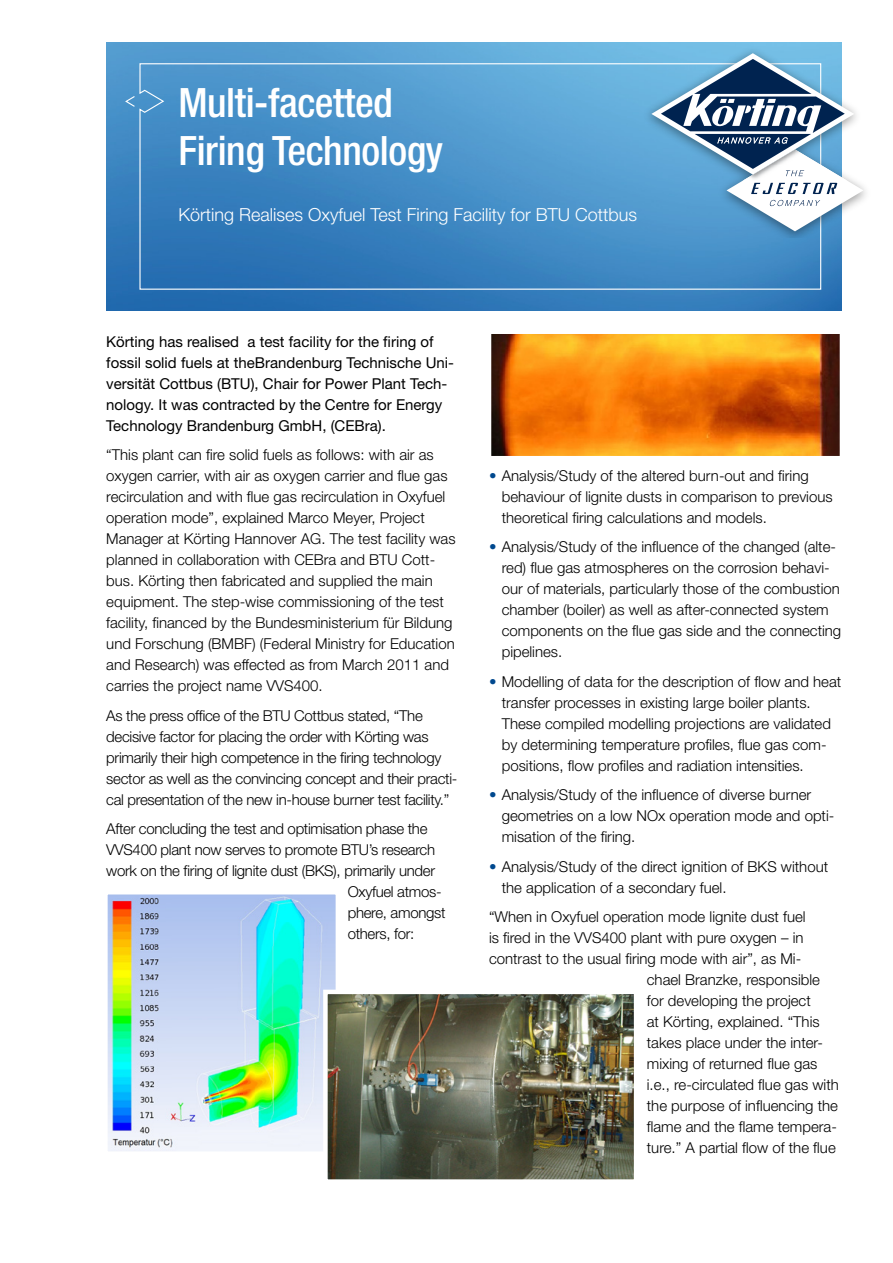
<style>
.page{position:relative;width:893px;height:1263px;background:#fff}
.page>*{position:absolute;margin:0;border:0;box-sizing:border-box;transform-origin:0 0}
.t1{font:500 condensed 40.5px/48.6px "Helvetica Neue LT";letter-spacing:-.01em;color:#fff}
.t2{font:300 18px "Helvetica Neue LT";color:#fff}
.t3{font:300 15px/21px "Helvetica Neue LT";color:#000}
.t4{font:300 15px/21px "Helvetica Neue LT";letter-spacing:-.02em;color:#000}
.t5{font:15px/21px "Helvetica Neue LT";color:#000}
.s1{color:#00488e}
</style>
<div class="page">
<img style="left:106px;top:43px;width:736px;height:267px">
<svg style="left:124px;top:63px;width:698px;height:227px;background:#468ec6"></svg>
<img style="left:642px;top:43px;width:224px;height:194px">
<svg style="left:651px;top:53px;width:212px;height:178px"></svg>
<img style="left:492px;top:334px;width:347px;height:121px">
<div style="left:487px;top:329px;width:357px;height:131px;border:4px solid #fff"></div>
<img style="left:109px;top:896px;width:225px;height:254px">
<div style="left:104px;top:891px;width:235px;height:264px;border:4px solid #fff"></div>
<img style="left:328px;top:995px;width:305px;height:184px">
<div style="left:323px;top:990px;width:315px;height:194px;border:4px solid #fff"></div>
<h1 class="t1" style="left:178px;top:77px;width:266px">Multi-facetted<br>Firing Technology</h1>
<p class="t2" style="left:178px;top:204px;width:460px">Körting Realises Oxyfuel Test Firing Facility for BTU Cottbus</p>
<p class="t5" style="left:106px;top:331px;width:349px">Körting has realised a test facility for the firing of fossil solid fuels at theBrandenburg Technische Uni&shy;versität Cottbus (BTU), Chair for Power Plant Tech&shy;nology. It was contracted by the Centre for Energy Technology Brandenburg GmbH, (CEBra).</p>
<p class="t3" style="left:106px;top:444px;width:351px">“This plant can fire solid fuels as follows: with air as oxygen carrier, with air as oxygen carrier and flue gas recirculation and with flue gas recirculation in Oxyfuel operation mode”, explained Marco Meyer, Project Manager at Körting Hannover AG. The test facility was planned in collaboration with CEBra and BTU Cott&shy;bus. Körting then fabricated and supplied the main equipment. The step-wise commissioning of the test facility, financed by the Bundesministerium für Bildung und Forschung (BMBF) (Federal Ministry for Education and Research) was effected as from March 2011 and carries the project name VVS400.</p>
<p class="t4" style="left:106px;top:705px;width:353px">As the press office of the BTU Cottbus stated, “The decisive factor for placing the order with Körting was primarily their high competence in the firing technology sector as well as the convincing concept and their practi&shy;cal presentation of the new in-house burner test facility.”</p>
<p class="t4" style="left:106px;top:818px;width:323px">After concluding the test and optimisation phase the</p>
<p class="t4" style="left:106px;top:839px;width:330px">VVS400 plant now serves to promote BTU’s research</p>
<p class="t4" style="left:106px;top:860px;width:330px">work on the firing of lignite dust (BKS), primarily under</p>
<p class="t4" style="left:348px;top:881px;width:95px">Oxyfuel atmos-</p>
<p class="t4" style="left:348px;top:902px;width:99px">phere, amongst</p>
<p class="t4" style="left:348px;top:923px;width:65px">others, for:</p>
<p class="t3" style="left:502px;top:465px;width:332px;text-indent:-13px"><span class="s1">•</span> Analysis/Study of the altered burn-out and firing behaviour of lignite dusts in comparison to previous theoretical firing calculations and models.</p>
<p class="t3" style="left:502px;top:536px;width:341px;text-indent:-13px"><span class="s1">•</span> Analysis/Study of the influence of the changed (alte&shy;red) flue gas atmospheres on the corrosion behavi&shy;our of materials, particularly those of the combustion chamber (boiler) as well as after-connected system components on the flue gas side and the connecting pipelines.</p>
<p class="t3" style="left:502px;top:671px;width:341px;text-indent:-13px"><span class="s1">•</span> Modelling of data for the description of flow and heat transfer processes in existing large boiler plants.<br>These compiled modelling projections are validated by determining temperature profiles, flue gas com&shy;positions, flow profiles and radiation intensities.</p>
<p class="t3" style="left:502px;top:784px;width:334px;text-indent:-13px"><span class="s1">•</span> Analysis/Study of the influence of diverse burner geometries on a low NOx operation mode and opti&shy;misation of the firing.</p>
<p class="t3" style="left:502px;top:856px;width:328px;text-indent:-13px"><span class="s1">•</span> Analysis/Study of the direct ignition of BKS without the application of a secondary fuel.</p>
<p class="t3" style="left:489px;top:906px;width:318px">“When in Oxyfuel operation mode lignite dust fuel</p>
<p class="t3" style="left:489px;top:927px;width:316px">is fired in the VVS400 plant with pure oxygen – in</p>
<p class="t3" style="left:489px;top:948px;width:314px">contrast to the usual firing mode with air”, as Mi-</p>
<p class="t3" style="left:647px;top:969px;width:175px">chael Branzke, responsible</p>
<p class="t3" style="left:647px;top:990px;width:165px">for developing the project</p>
<p class="t3" style="left:647px;top:1011px;width:174px">at Körting, explained. “This</p>
<p class="t3" style="left:647px;top:1032px;width:176px">takes place under the inter-</p>
<p class="t3" style="left:647px;top:1053px;width:172px">mixing of returned flue gas</p>
<p class="t3" style="left:647px;top:1074px;width:194px">i.e., re-circulated flue gas with</p>
<p class="t3" style="left:647px;top:1095px;width:193px">the purpose of influencing the</p>
<p class="t3" style="left:647px;top:1116px;width:192px">flame and the flame tempera-</p>
<p class="t3" style="left:647px;top:1137px;width:190px">ture.” A partial flow of the flue</p>
</div>
